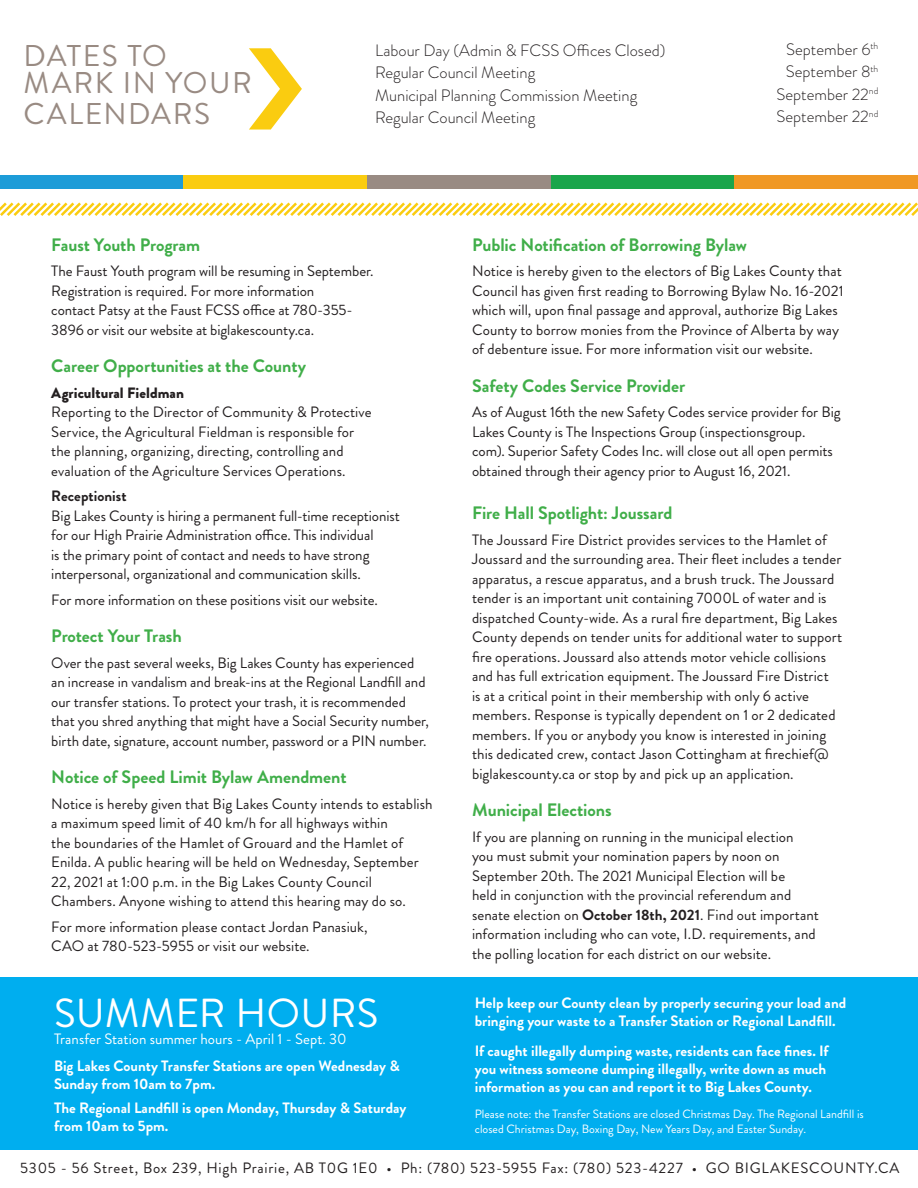
<style>
.page{position:relative;width:918px;height:1188px;background:#fff}
.page>*{position:absolute;margin:0;border:0;box-sizing:border-box;transform-origin:0 0}
.copy{font:40.5px "Brandon Grotesque";letter-spacing:.01em;color:#fff}
.sectors{font:30px/27px "Brandon Grotesque";letter-spacing:.05em;color:#998b83}
.t1{font:700 18px "Brandon Grotesque";letter-spacing:-.005em;color:#40ae49}
.events_copy{font:300 16.5px "Brandon Grotesque";color:#231f20}
.bullets{font:15px/19.5px "Brandon Grotesque";color:#231f20}
.copy-2{font:15px/19.5px "Brandon Grotesque";letter-spacing:.005em;color:#231f20}
.t2{font:700 15px/18px "Brandon Grotesque";color:#fff}
.copy__bullets{font:15px/19.5px "Brandon Grotesque";letter-spacing:-.005em;color:#231f20}
.bullets-2{font:15px "Brandon Grotesque";letter-spacing:.05em;color:#231f20}
.t3{font:15px "Brandon Grotesque";color:#fff}
.bullets-3{font:900 15px "Brandon Grotesque";color:#231f20}
.bullets-4{font:700 15px "Brandon Grotesque";color:#231f20}
.t4{font:12px/14.4px "Brandon Grotesque";color:#fff}
.s1{font-weight:700}
</style>
<div class="page">
<div style="left:0;top:176px;width:184px;height:13px;background:#1d9cd8"></div>
<div style="left:184px;top:176px;width:183px;height:13px;background:#facc10"></div>
<div style="left:367px;top:176px;width:184px;height:13px;background:#998b83"></div>
<div style="left:551px;top:176px;width:183px;height:13px;background:#1aa54b"></div>
<div style="left:734px;top:176px;width:184px;height:13px;background:#f09824"></div>
<svg style="left:0;top:202px;width:918px;height:14px"></svg>
<div style="left:0;top:977px;width:918px;height:173px;background:#00aeef"></div>
<svg style="left:249px;top:48px;width:53px;height:82px"></svg>
<p class="sectors" style="left:24px;top:43px;width:230px">DATES TO<br>MARK IN YOUR</p>
<p class="sectors" style="left:24px;top:101px;width:188px">CALENDARS</p>
<p class="events_copy" style="left:375px;top:39px;width:292px">Labour Day (Admin &amp; FCSS Offices Closed)</p>
<p class="events_copy" style="left:375px;top:61px;width:162px">Regular Council Meeting</p>
<p class="events_copy" style="left:375px;top:84px;width:264px">Municipal Planning Commission Meeting</p>
<p class="events_copy" style="left:375px;top:106px;width:162px">Regular Council Meeting</p>
<p class="events_copy" style="left:786px;top:38px;width:94px">September 6<sup>th</sup></p>
<p class="events_copy" style="left:786px;top:60px;width:94px">September 8<sup>th</sup></p>
<p class="events_copy" style="left:777px;top:83px;width:103px">September 22<sup>nd</sup></p>
<p class="events_copy" style="left:777px;top:105px;width:103px">September 22<sup>nd</sup></p>
<h2 class="t1" style="left:51px;top:232px;width:150px">Faust Youth Program</h2>
<p class="copy__bullets" style="left:51px;top:262px;width:324px">The Faust Youth program will be resuming in September.<br>Registration is required. For more information<br>contact Patsy at the Faust FCSS office at 780-355- 3896 or visit our website at biglakescounty.ca.</p>
<h2 class="t1" style="left:51px;top:354px;width:256px">Career Opportunities at the County</h2>
<p class="bullets-3" style="left:51px;top:382px;width:134px">Agricultural Fieldman</p>
<p class="bullets" style="left:51px;top:403px;width:322px">Reporting to the Director of Community &amp; Protective Service, the Agricultural Fieldman is responsible for the planning, organizing, directing, controlling and evaluation of the Agriculture Services Operations.</p>
<p class="bullets-4" style="left:51px;top:486px;width:77px">Receptionist</p>
<p class="bullets" style="left:51px;top:506px;width:350px">Big Lakes County is hiring a permanent full-time receptionist for our High Prairie Administration office. This individual<br>is the primary point of contact and needs to have strong interpersonal, organizational and communication skills.</p>
<p class="bullets" style="left:51px;top:590px;width:328px">For more information on these positions visit our website.</p>
<h2 class="t1" style="left:51px;top:624px;width:132px">Protect Your Trash</h2>
<p class="bullets" style="left:51px;top:653px;width:379px">Over the past several weeks, Big Lakes County has experienced an increase in vandalism and break-ins at the Regional Landfill and our transfer stations. To protect your trash, it is recommended that you shred anything that might have a Social Security number, birth date, signature, account number, password or a PIN number.</p>
<h2 class="t1" style="left:51px;top:765px;width:297px">Notice of Speed Limit Bylaw Amendment</h2>
<p class="copy-2" style="left:51px;top:794px;width:383px">Notice is hereby given that Big Lakes County intends to establish a maximum speed limit of 40 km/h for all highways within<br>the boundaries of the Hamlet of Grouard and the Hamlet of Enilda. A public hearing will be held on Wednesday, September 22, 2021 at 1:00 p.m. in the Big Lakes County Council Chambers. Anyone wishing to attend this hearing may do so.</p>
<p class="copy-2" style="left:51px;top:917px;width:318px">For more information please contact Jordan Panasiuk,<br>CAO at 780-523-5955 or visit our website.</p>
<h2 class="t1" style="left:472px;top:232px;width:276px">Public Notification of Borrowing Bylaw</h2>
<p class="copy-2" style="left:472px;top:262px;width:373px">Notice is hereby given to the electors of Big Lakes County that Council has given first reading to Borrowing Bylaw No. 16-2021 which will, upon final passage and approval, authorize Big Lakes County to borrow monies from the Province of Alberta by way of debenture issue. For more information visit our website.</p>
<h2 class="t1" style="left:472px;top:373px;width:215px">Safety Codes Service Provider</h2>
<p class="bullets" style="left:472px;top:403px;width:370px">As of August 16th the new Safety Codes service provider for Big</p>
<p class="bullets" style="left:472px;top:422px;width:362px">Lakes County is The Inspections Group (inspectionsgroup. com). Superior Safety Codes Inc. will close out all open permits obtained through their agency prior to August 16, 2021.</p>
<h2 class="t1" style="left:472px;top:501px;width:202px">Fire Hall Spotlight: Joussard</h2>
<p class="bullets" style="left:472px;top:530px;width:372px">The Joussard Fire District provides services to the Hamlet of Joussard and the surrounding area. Their fleet includes a tender apparatus, a rescue apparatus, and a brush truck. The Joussard tender is an important unit containing 7000L of water and is dispatched County-wide. As a rural fire department, Big Lakes County depends on tender units for additional water to support fire operations. Joussard also attends motor vehicle collisions and has full extrication equipment. The Joussard Fire District<br>is at a critical point in their membership with only 6 active members. Response is typically dependent on 1 or 2 dedicated members. If you or anybody you know is interested in joining this dedicated crew, contact Jason Cottingham at firechief@ biglakescounty.ca or stop by and pick up an application.</p>
<h2 class="t1" style="left:472px;top:798px;width:141px">Municipal Elections</h2>
<p class="bullets" style="left:472px;top:827px;width:349px">If you are planning on running in the municipal election<br>you must submit your nomination papers by noon on September 20th. The 2021 Municipal Election will be<br>held in conjunction with the provincial referendum and senate election on <span class="s1">October 18th, 2021</span>. Find out important information including who can vote, I.D. requirements, and the polling location for each district on our website.</p>
<p class="copy" style="left:54px;top:985px;width:326px">SUMMER HOURS</p>
<p class="t2" style="left:475px;top:994px;width:373px">Help keep our County clean by properly securing your load and bringing your waste to a Transfer Station or Regional Landfill.</p>
<p class="t2" style="left:475px;top:1042px;width:355px">If caught illegally dumping waste, residents can face fines. If you witness someone dumping illegally, write down as much information as you can and report it to Big Lakes County.</p>
<p class="t4" style="left:475px;top:1107px;width:391px">Please note: the Transfer Stations are closed Christmas Day. The Regional Landfill is closed Christmas Day, Boxing Day, New Years Day, and Easter Sunday.</p>
<p class="t3" style="left:54px;top:1028px;width:294px">Transfer Station summer hours - April 1 - Sept. 30</p>
<p class="t2" style="left:54px;top:1057px;width:347px">Big Lakes County Transfer Stations are open Wednesday &amp;<br>Sunday from 10am to 7pm.</p>
<p class="t2" style="left:54px;top:1099px;width:354px">The Regional Landfill is open Monday, Thursday &amp; Saturday from 10am to 5pm.</p>
<p class="bullets-2" style="left:20px;top:1158px;width:881px">5305 - 56 Street, Box 239, High Prairie, AB T0G 1E0 • Ph: (780) 523-5955 Fax: (780) 523-4227 • GO BIGLAKESCOUNTY.CA</p>
</div>
